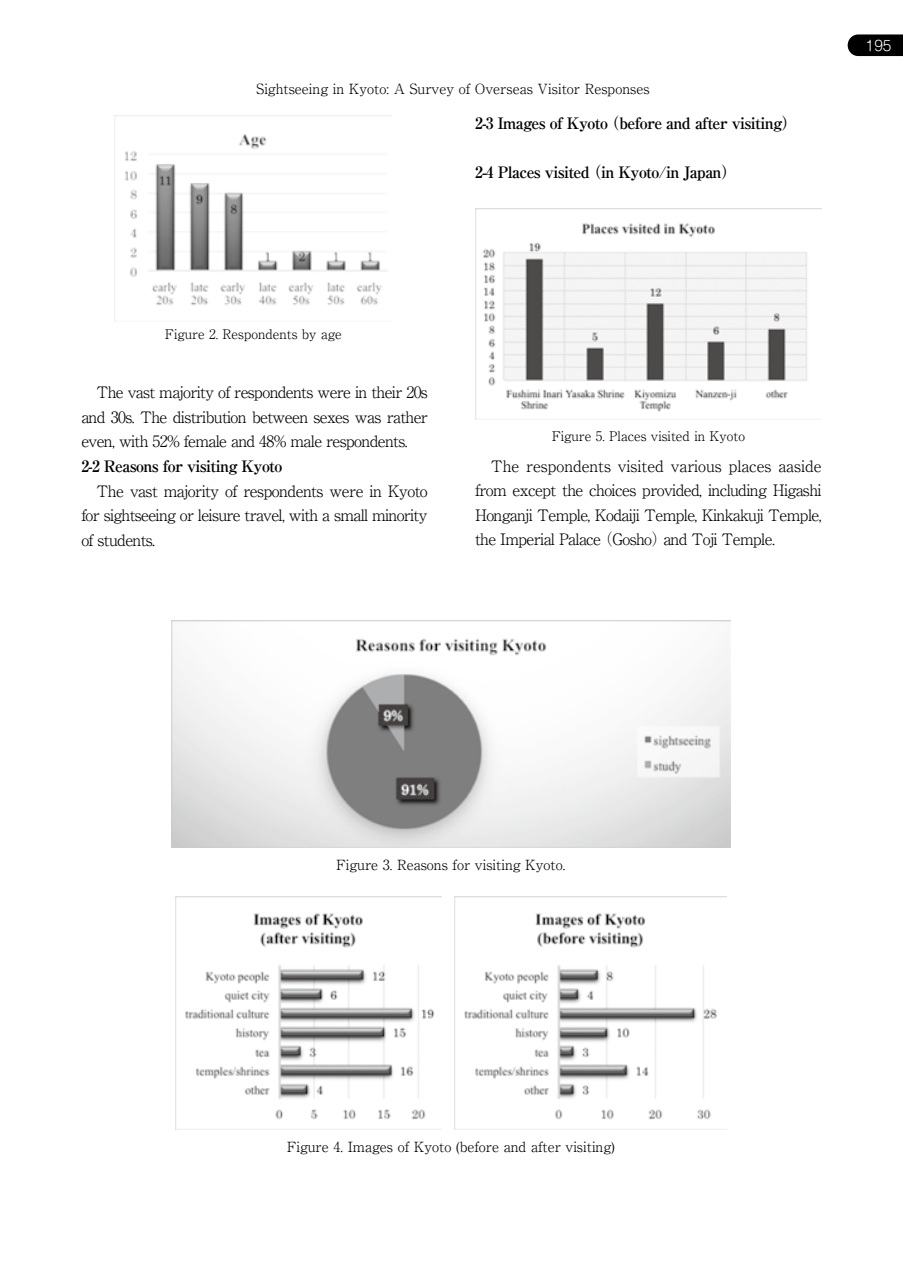
<style>
.page{position:relative;width:903px;height:1275px;background:#fff}
.page>*{position:absolute;margin:0;border:0;box-sizing:border-box;transform-origin:0 0}
.t1{font:300 15.75px/24.5px "Ryumin Pro";letter-spacing:-.04em;color:#000;text-align:justify}
.t2{font:700 15.75px "Ryumin Pro";letter-spacing:-.04em;color:#000}
.t3{font:300 15.75px "Ryumin Pro";letter-spacing:-.005em;color:#000}
.t4{font:300 14px "Ryumin Pro";color:#000}
.t5{font:300 14px "Shin M Go Pro";color:#fff}
.t6{font:300 13.3px "Ryumin Pro";color:#000}
</style>
<div class="page">
<svg style="left:848px;top:34px;width:55px;height:22px"></svg>
<img style="left:115px;top:115px;width:277px;height:190px">
<img style="left:475px;top:209px;width:347px;height:210px">
<img style="left:171px;top:620px;width:559px;height:228px">
<img style="left:176px;top:897px;width:266px;height:232px">
<img style="left:454px;top:897px;width:272px;height:232px">
<p class="t4" style="left:257px;top:78px;width:394px">Sightseeing in Kyoto A: Survey of Overseas Visitor Responses</p>
<p class="t2" style="left:604px;top:111px;width:195px">（before and after visiting(</p>
<p class="t2" style="left:475px;top:111px;width:134px">2-3 Images of Kyoto</p>
<p class="t2" style="left:586px;top:160px;width:152px">（in Kyoto/in Japan(</p>
<p class="t2" style="left:475px;top:160px;width:116px">2-4 Places visited</p>
<p class="t5" style="left:866px;top:34px;width:27px">195</p>
<p class="t6" style="left:165px;top:324px;width:178px">Figure 2. Respondents by age</p>
<p class="t1" style="left:81px;top:379px;width:348px">　The vast majority of respondents were in their 20s and 30 .s The distribution between sexes was rather even, with 52% female and 48% male respondents.</p>
<p class="t2" style="left:81px;top:454px;width:203px">2-2 Reasons for visiting Kyoto</p>
<p class="t1" style="left:81px;top:477px;width:348px">　The vast majority of respondents were in Kyoto for sightseeing or leisure travel, with a small minority of students.</p>
<p class="t6" style="left:552px;top:426px;width:195px">Figure 5. Places visited in Kyoto</p>
<p class="t3" style="left:475px;top:454px;width:348px">　The respondents visited various places aaside</p>
<p class="t1" style="left:475px;top:477px;width:348px">from except the choices provided, including Higashi</p>
<p class="t1" style="left:475px;top:502px;width:348px">Honganji Temple, Kodaiji Temple, Kinkakuji Temple,</p>
<p class="t1" style="left:663px;top:526px;width:113px">and Toji Temple.</p>
<p class="t1" style="left:597px;top:526px;width:72px">（Gosho）</p>
<p class="t1" style="left:475px;top:526px;width:128px">the Imperial Palace</p>
<p class="t4" style="left:336px;top:853px;width:231px">Figure 3. Reasons for visiting Kyoto.</p>
<p class="t4" style="left:287px;top:1136px;width:329px">Figure 4. Images of Kyoto (before and after visiting(</p>
</div>
